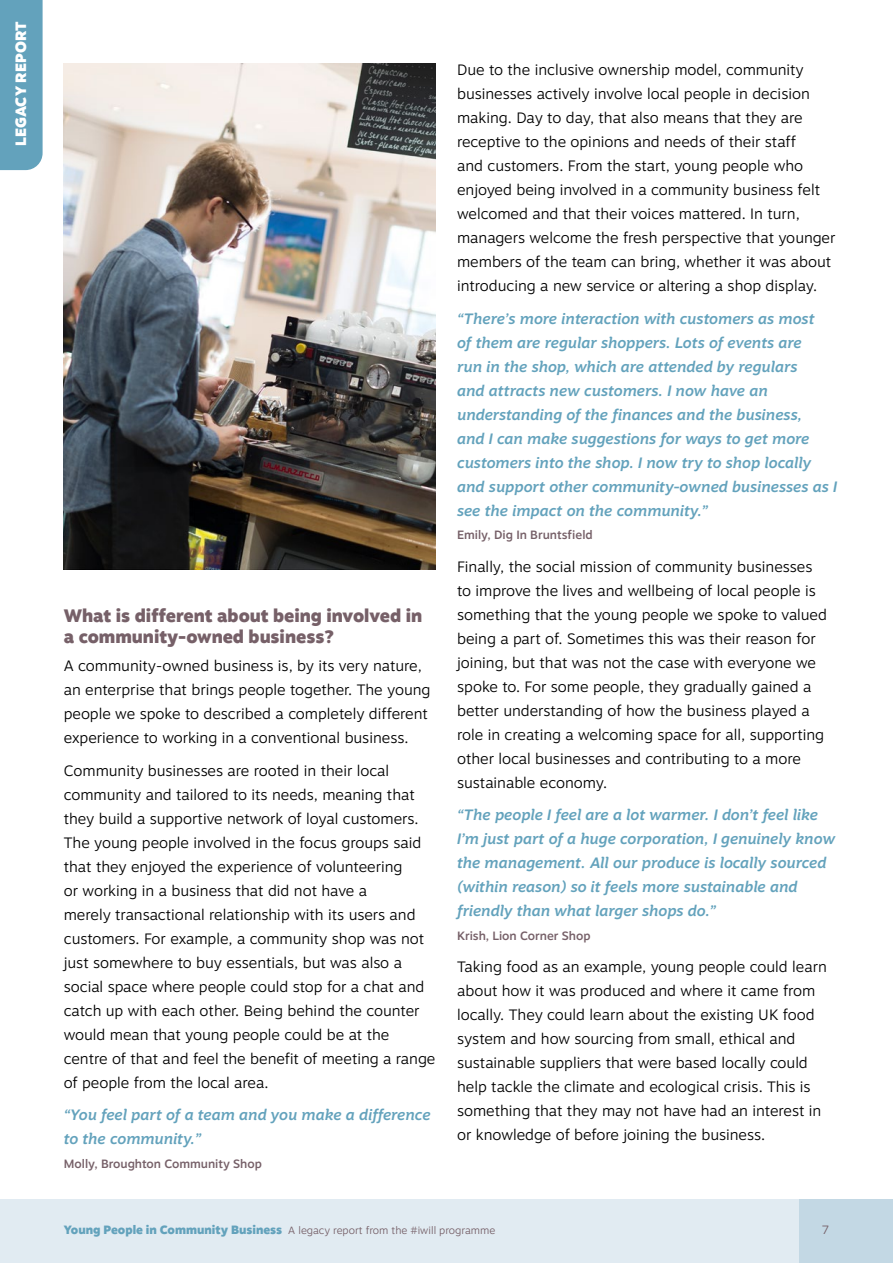
<style>
.page{position:relative;width:893px;height:1263px;background:#fff}
.page>*{position:absolute;margin:0;border:0;box-sizing:border-box;transform-origin:0 0}
.t1{font:900 18px/21px "Motiva Sans";color:#766068}
.t2{font:300 15px/24px "Motiva Sans";color:#000}
.t3{font:italic 500 15px/24px "Motiva Sans";color:#63a2bc}
.t4{font:900 15px "Motiva Sans";color:#fff}
.t5{font:500 12px "Motiva Sans";color:#766068}
.t6{font:300 12px "Motiva Sans";color:#766068}
.t7{font:300 10.5px "Motiva Sans";color:#766068}
.s1{font-weight:900;font-size:12px;color:#63a2bc}
</style>
<div class="page">
<div style="left:0;top:1199px;width:893px;height:64px;background:#e1ebf2"></div>
<div style="left:799px;top:1199px;width:94px;height:64px;background:#c3d8e4"></div>
<div style="left:0;top:0;width:43px;height:170px;background:#63a2bc"></div>
<img style="left:64px;top:64px;width:372px;height:506px">
<p class="t4" style="left:10px;top:146px;width:127px;rotate:-90deg">LEGACY REPORT</p>
<p class="t1" style="left:64px;top:604px;width:360px">What is different about being involved in a community-owned business?</p>
<p class="t2" style="left:64px;top:653px;width:368px">A community-owned business is, by its very nature, an enterprise that brings people together. The young people we spoke to described a completely different experience to working in a conventional business.</p>
<p class="t2" style="left:64px;top:758px;width:373px">Community businesses are rooted in their local community and tailored to its needs, meaning that they build a supportive network of loyal customers.<br>The young people involved in the focus groups said that they enjoyed the experience of volunteering<br>or working in a business that did not have a<br>merely transactional relationship with its users and customers. For example, a community shop was not just somewhere to buy essentials, but was also a social space where people could stop for a chat and catch up with each other. Being behind the counter would mean that young people could be at the centre of that and feel the benefit of meeting a range of people from the local area.</p>
<p class="t3" style="left:64px;top:1102px;width:368px">“You feel part of a team and you make a difference to the community.”</p>
<p class="t5" style="left:64px;top:1154px;width:200px">Molly, Broughton Community Shop</p>
<p class="t2" style="left:457px;top:58px;width:380px">Due to the inclusive ownership model, community businesses actively involve local people in decision making. Day to day, that also means that they are receptive to the opinions and needs of their staff<br>and customers. From the start, young people who enjoyed being involved in a community business felt welcomed and that their voices mattered. In turn, managers welcome the fresh perspective that younger members of the team can bring, whether it was about introducing a new service or altering a shop display.</p>
<p class="t3" style="left:457px;top:306px;width:382px">“There’s more interaction with customers as most<br>of them are regular shoppers. Lots of events are<br>run in the shop, which are attended by regulars<br>and attracts new customers. I now have an understanding of the finances and the business,<br>and I can make suggestions for ways to get more customers into the shop. I now try to shop locally and support other community-owned businesses as I see the impact on the community.”</p>
<p class="t5" style="left:457px;top:526px;width:137px">Emily, Dig In Bruntsfield</p>
<p class="t2" style="left:457px;top:554px;width:371px">Finally, the social mission of community businesses to improve the lives and wellbeing of local people is something that the young people we spoke to valued being a part of. Sometimes this was their reason for joining, but that was not the case with everyone we spoke to. For some people, they gradually gained a better understanding of how the business played a role in creating a welcoming space for all, supporting other local businesses and contributing to a more sustainable economy.</p>
<p class="t3" style="left:457px;top:803px;width:380px">“The people I feel are a lot warmer. I don’t feel like I’m just part of a huge corporation, I genuinely know the management. All our produce is locally sourced (within reason) so it feels more sustainable and friendly than what larger shops do.”</p>
<p class="t5" style="left:457px;top:927px;width:135px">Krish, Lion Corner Shop</p>
<p class="t2" style="left:457px;top:955px;width:371px">Taking food as an example, young people could learn about how it was produced and where it came from locally. They could learn about the existing UK food system and how sourcing from small, ethical and sustainable suppliers that were based locally could help tackle the climate and ecological crisis. This is something that they may not have had an interest in or knowledge of before joining the business.</p>
<p class="t7" style="left:64px;top:1222px;width:433px"><span class="s1">Young People in Community Business</span> A legacy report from the #iwill programme</p>
<p class="t6" style="left:822px;top:1221px;width:8px">7</p>
</div>
